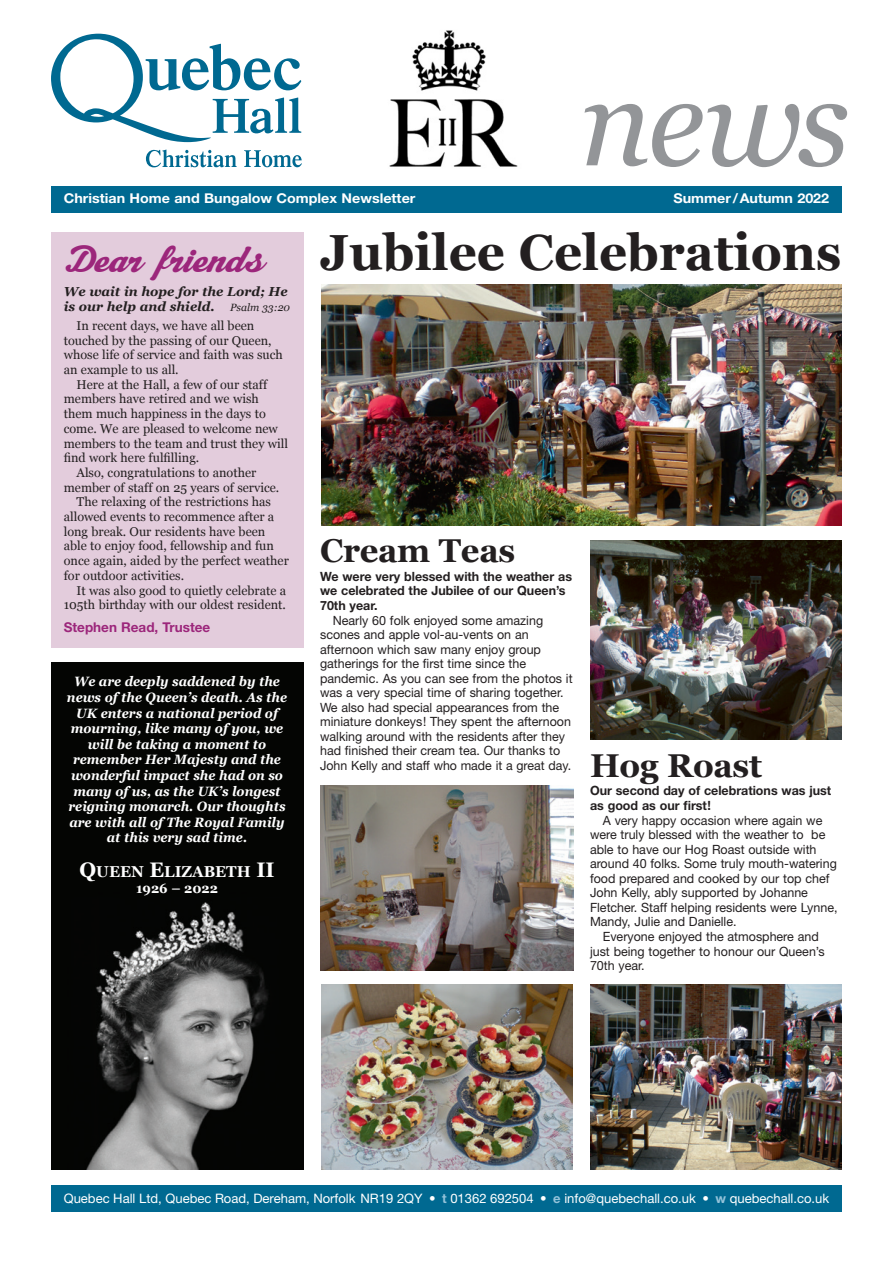
<style>
.page{position:relative;width:893px;height:1263px;background:#fff}
.page>*{position:absolute;margin:0;border:0;box-sizing:border-box;transform-origin:0 0}
.t1{font:italic 124.65px "Georgia";color:#939598}
.t2{font:700 50.7px "Georgia";color:#231f20}
.t3{font:37.5px "Machiarge";letter-spacing:-.01em;color:#9c267b;scale:1.04 1}
.t4{font:700 33px "Georgia";letter-spacing:-.01em;color:#231f20}
.t5{font:700 15.75px "Georgia";color:#fff}
.t6{font:italic 700 13.5px/15.6px "Georgia";color:#fff;text-align:center;scale:.94 1}
.t7{font:700 13.5px "Helvetica Neue";color:#fff;scale:1.06 1}
.t8{font:700 13.5px "Helvetica Neue";color:#9c267b}
.t9{font:700 13.5px "Georgia";color:#fff}
.t10{font:13.05px "Helvetica Neue";color:#fff}
.t11{font:italic 700 13.05px/15.1px "Georgia";color:#231f20}
.t12{font:12.75px/14.5px "Helvetica Neue";color:#231f20}
.t13{font:12.75px/14.7px "Georgia";color:#231f20}
.t14{font:700 12.75px/14.5px "Helvetica Neue";color:#231f20}
.s1{font-weight:400;font-size:10.5px}
.s2{font-size:21px}
.s3{font-weight:700;color:#94c3da}
</style>
<div class="page">
<div style="left:51px;top:186px;width:791px;height:27px;background:#006991"></div>
<svg style="left:146px;top:150px;width:91px;height:17px"></svg>
<svg style="left:244px;top:150px;width:58px;height:17px"></svg>
<svg style="left:51px;top:34px;width:250px;height:108px"></svg>
<div style="left:51px;top:1185px;width:791px;height:27px;background:#006991"></div>
<img style="left:320px;top:785px;width:253px;height:186px">
<img style="left:321px;top:984px;width:252px;height:185px">
<div style="left:51px;top:232px;width:252px;height:415px;background:#e3ccdc"></div>
<img style="left:321px;top:285px;width:521px;height:241px">
<img style="left:590px;top:984px;width:252px;height:185px">
<img style="left:51px;top:663px;width:252px;height:506px">
<img style="left:590px;top:540px;width:252px;height:200px">
<img style="left:389px;top:30px;width:129px;height:137px">
<h1 class="t1" style="left:580px;top:51px;width:271px">news</h1>
<p class="t7" style="left:64px;top:194px;width:333px">Christian Home and Bungalow Complex Newsletter</p>
<p class="t7" style="left:673px;top:194px;width:148px">Summer / Autumn 2022</p>
<h3 class="t3" style="left:64px;top:236px;width:194px">Dear friends</h3>
<p class="t11" style="left:64px;top:284px;width:228px">We wait in hope for the Lord; He is our help and shield. <span class="s1">Psalm 33:20</span></p>
<p class="t13" style="left:64px;top:318px;width:221px;text-indent:13px">In recent days, we have all been touched by the passing of our Queen, whose life of service and faith was such an example to us all.</p>
<p class="t13" style="left:77px;top:377px;width:192px">Here at the Hall, a few of our staff</p>
<p class="t13" style="left:64px;top:392px;width:197px">members have retired and we wish</p>
<p class="t13" style="left:64px;top:406px;width:204px">them much happiness in the days to</p>
<p class="t13" style="left:64px;top:421px;width:216px">come. We are pleased to welcome new</p>
<p class="t13" style="left:64px;top:436px;width:226px">members to the team and trust they will</p>
<p class="t13" style="left:64px;top:450px;width:137px">find work here fulfilling.</p>
<p class="t13" style="left:77px;top:465px;width:181px">Also, congratulations to another</p>
<p class="t13" style="left:64px;top:480px;width:217px">member of staff on 25 years of service.</p>
<p class="t13" style="left:77px;top:494px;width:196px">The relaxing of the restrictions has</p>
<p class="t13" style="left:64px;top:509px;width:212px">allowed events to recommence after a</p>
<p class="t13" style="left:64px;top:524px;width:203px">long break. Our residents have been</p>
<p class="t13" style="left:64px;top:539px;width:212px">able to enjoy food, fellowship and fun</p>
<p class="t13" style="left:64px;top:553px;width:227px">once again, aided by the perfect weather</p>
<p class="t13" style="left:64px;top:568px;width:122px">for outdoor activities.</p>
<p class="t13" style="left:77px;top:583px;width:211px">It was also good to quietly celebrate a</p>
<p class="t13" style="left:64px;top:597px;width:224px">105th birthday with our oldest resident.</p>
<p class="t8" style="left:64px;top:622px;width:148px">Stephen Read, Trustee</p>
<p class="t6" style="left:67px;top:674px;width:236px">We are deeply saddened by the news of the Queen’s death. As the<br>UK enters a national period of mourning, like many of you, we will be taking a moment to remember Her Majesty and the wonderful impact she had on so many of us, as the UK’s longest reigning monarch. Our thoughts are with all of The Royal Family at this very sad time.</p>
<p class="t5" style="left:80px;top:862px;width:196px"><span class="s2">Q</span>ueen <span class="s2">e</span>lizabeth <span class="s2">ii</span></p>
<p class="t9" style="left:136px;top:881px;width:83px">1926 – 2022</p>
<h2 class="t2" style="left:320px;top:224px;width:523px">Jubilee Celebrations</h2>
<h3 class="t4" style="left:320px;top:532px;width:197px">Cream teas</h3>
<p class="t14" style="left:320px;top:570px;width:253px">We were very blessed with the weather as we celebrated the Jubilee of our Queen’s<br>70th year.</p>
<p class="t12" style="left:320px;top:614px;width:254px;text-indent:13px">Nearly 60 folk enjoyed some amazing scones and apple vol-au-vents on an afternoon which saw many enjoy group gatherings for the first time since the pandemic. As you can see from the photos it was a very special time of sharing together.<br>We also had special appearances from the miniature donkeys! They spent the afternoon walking around with the residents after they had finished their cream tea. Our thanks to John Kelly and staff who made it a great day.</p>
<h3 class="t4" style="left:590px;top:746px;width:173px">hog Roast</h3>
<p class="t14" style="left:590px;top:785px;width:243px">Our second day of celebrations was just as good as our first!</p>
<p class="t12" style="left:590px;top:814px;width:249px;text-indent:13px">A very happy occasion where again we were truly blessed with the weather to be able to have our Hog Roast outside with around 40 folks. Some truly mouth-watering food prepared and cooked by our top chef John Kelly, ably supported by Johanne Fletcher. Staff helping residents were Lynne, Mandy, Julie and Danielle.</p>
<p class="t12" style="left:590px;top:930px;width:236px;text-indent:13px">Everyone enjoyed the atmosphere and just being together to honour our Queen’s<br>70th year.</p>
<p class="t10" style="left:64px;top:1193px;width:767px">Quebec Hall Ltd, Quebec Road, Dereham, Norfolk NR19 2QY • <span class="s3">t</span> 01362 692504 • <span class="s3">e</span> info@quebechall.co.uk • <span class="s3">w</span> quebechall.co.uk</p>
</div>
